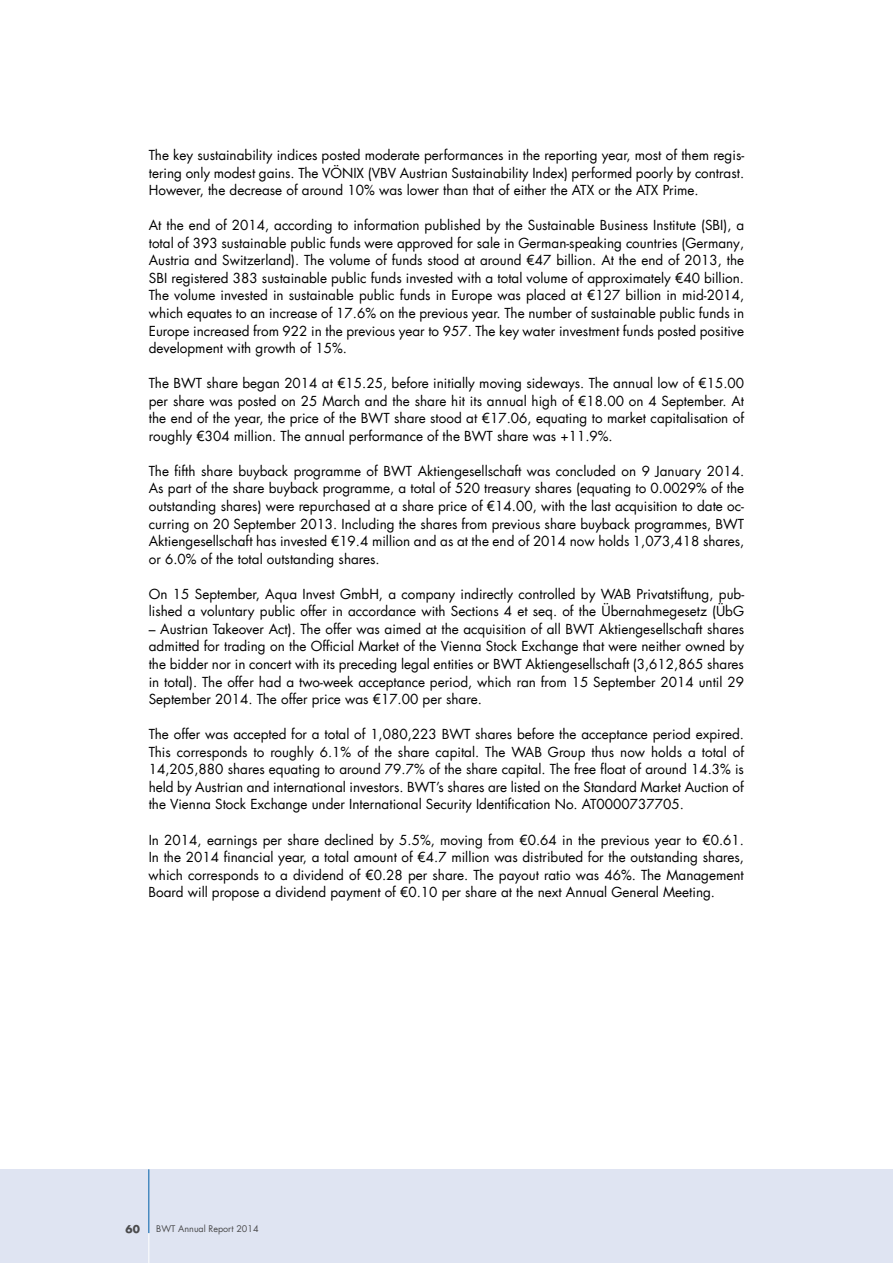
<style>
.page{position:relative;width:893px;height:1263px;background:#fff}
.page>*{position:absolute;margin:0;border:0;box-sizing:border-box;transform-origin:0 0}
.t1{font:13.5px/17.5px "Futura Com";color:#000;text-align:justify}
.t2{font:700 10.5px "Futura Com";color:#4b4b4d}
.t3{font:9px "Futura Com";color:#4b4b4d}
</style>
<div class="page">
<div style="left:0;top:1169px;width:893px;height:94px;background:#dfe4f2"></div>
<hr style="left:148px;top:1169px;width:1px;height:64px;background:#005ea8">
<hr style="left:148px;top:1233px;width:1px;height:30px;background:#fff">
<p class="t1" style="left:149px;top:146px;width:597px">The key sustainability indices posted moderate performances in the reporting year, most of them regis&shy;tering only modest gains. The VÖNIX (VBV Austrian Sustainability Index) performed poorly by contrast.<br>However, the decrease of around 10% was lower than that of either the ATX or the ATX Prime.</p>
<p class="t1" style="left:149px;top:216px;width:597px">At the end of 2014, according to information published by the Sustainable Business Institute (SBI), a total of 393 sustainable public funds were approved for sale in German-speaking countries (Germany, Austria and Switzerland). The volume of funds stood at around €47 billion. At the end of 2013, the SBI registered 383 sustainable public funds invested with a total volume of approximately €40 billion.<br>The volume invested in sustainable public funds in Europe was placed at €127 billion in mid-2014, which equates to an increase of 17.6% on the previous year. The number of sustainable public funds in Europe increased from 922 in the previous year to 957. The key water investment funds posted positive development with growth of 15%.</p>
<p class="t1" style="left:149px;top:374px;width:597px">The BWT share began 2014 at €15.25, before initially moving sideways. The annual low of €15.00 per share was posted on 25 March and the share hit its annual high of €18.00 on 4 September. At the end of the year, the price of the BWT share stood at €17.06, equating to market capitalisation of roughly €304 million. The annual performance of the BWT share was +11.9%.</p>
<p class="t1" style="left:149px;top:462px;width:597px">The fifth share buyback programme of BWT Aktiengesellschaft was concluded on 9 January 2014.<br>As part of the share buyback programme, a total of 520 treasury shares (equating to 0.0029% of the outstanding shares) were repurchased at a share price of €14.00, with the last acquisition to date oc&shy;curring on 20 September 2013. Including the shares from previous share buyback programmes, BWT Aktiengesellschaft has invested €19.4 million and as at the end of 2014 now holds 1,073,418 shares, or 6.0% of the total outstanding shares.</p>
<p class="t1" style="left:149px;top:585px;width:597px">On 15 September, Aqua Invest GmbH, a company indirectly controlled by WAB Privatstiftung, pub&shy;lished a voluntary public offer in accordance with Sections 4 et seq. of the Übernahmegesetz (ÜbG</p>
<p class="t1" style="left:149px;top:620px;width:597px">– Austrian Takeover Act). The offer was aimed at the acquisition of all BWT Aktiengesellschaft shares admitted for trading on the Official Market of the Vienna Stock Exchange that were neither owned by the bidder nor in concert with its preceding legal entities or BWT Aktiengesellschaft (3,612,865 shares in total). The offer had a two-week acceptance period, which ran from 15 September 2014 until 29<br>September 2014. The offer price was €17.00 per share.</p>
<p class="t1" style="left:149px;top:725px;width:597px">The offer was accepted for a total of 1,080,223 BWT shares before the acceptance period expired.<br>This corresponds to roughly 6.1% of the share capital. The WAB Group thus now holds a total of 14,205,880 shares equating to around 79.7% of the share capital. The free float of around 14.3% is held by Austrian and international investors. BWT’s shares are listed on the Standard Market Auction of the Vienna Stock Exchange under International Security Identification No. AT0000737705.</p>
<p class="t1" style="left:149px;top:831px;width:597px">In 2014, earnings per share declined by 5.5%, moving from €0.64 in the previous year to €0.61.<br>In the 2014 financial year, a total amount of €4.7 million was distributed for the outstanding shares, which corresponds to a dividend of €0.28 per share. The payout ratio was 46%. The Management Board will propose a dividend payment of €0.10 per share at the next Annual General Meeting.</p>
<p class="t2" style="left:126px;top:1220px;width:16px">60</p>
<p class="t3" style="left:156px;top:1223px;width:104px">BWT Annual Report 2014</p>
</div>
